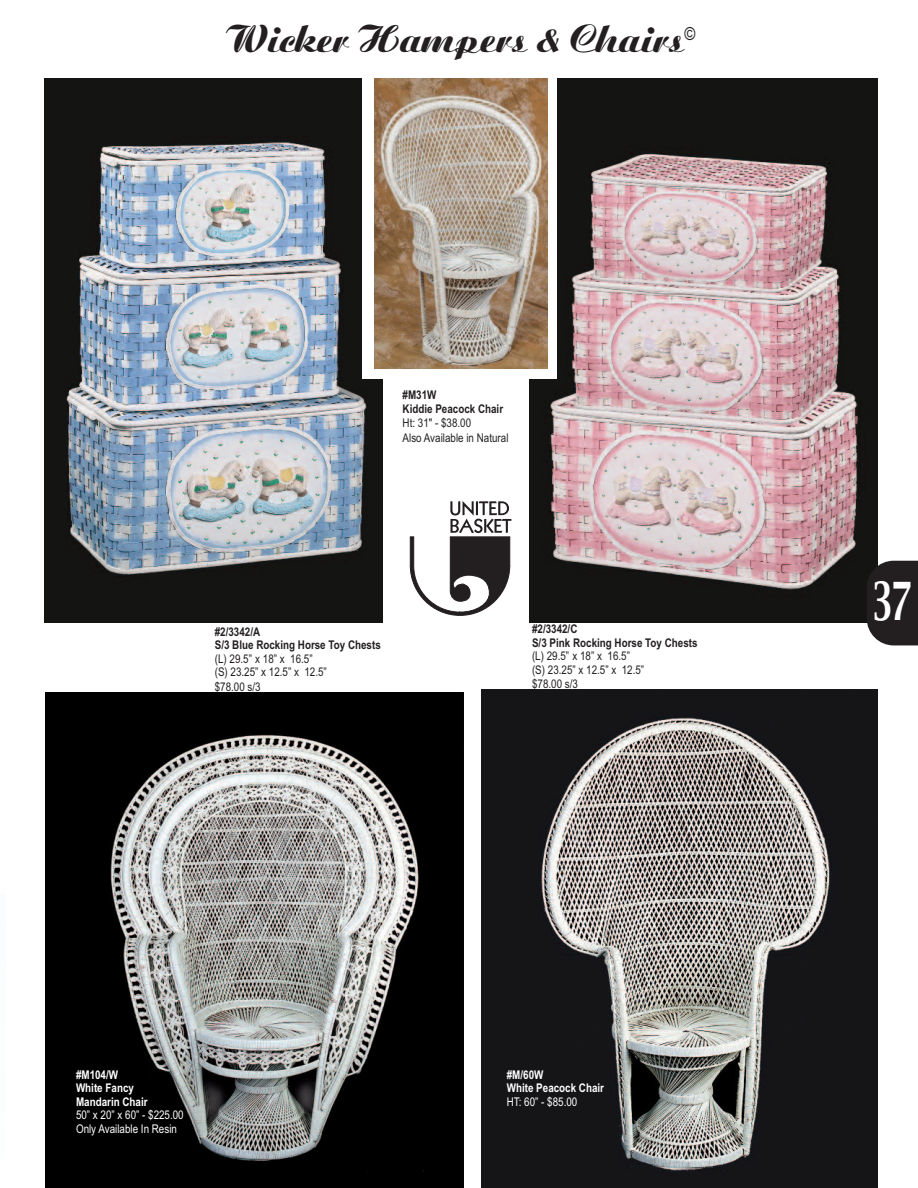
<style>
.page{position:relative;width:918px;height:1188px;background:#fff}
.page>*{position:absolute;margin:0;border:0;box-sizing:border-box;transform-origin:0 0}
.t1{font:45.75px "Capitals";color:#fff;scale:.64 1}
.t2{font:800 39px "Arian";color:#231f20}
.t3{font:12px/14px "Arial Narrow";color:#231f20}
.t4{font:700 12px/13.5px "Arial Narrow";color:#231f20}
.t5{font:700 12px/13.5px "Arial Narrow";color:#fff}
.t6{font:12px/14.4px "Arial Narrow";color:#fff}
</style>
<div class="page">
<img style="left:530px;top:78px;width:348px;height:545px">
<img style="left:45px;top:78px;width:337px;height:544px">
<div style="left:362px;top:62px;width:195px;height:317px;background:#fff"></div>
<svg style="left:867px;top:561px;width:51px;height:84px;background:#2a2728"></svg>
<img style="left:482px;top:690px;width:396px;height:498px">
<img style="left:46px;top:693px;width:418px;height:495px">
<svg style="left:410px;top:501px;width:101px;height:115px"></svg>
<img style="left:375px;top:78px;width:172px;height:291px">
<h2 class="t2" style="left:228px;top:17px;width:469px">Wicker Hampers &amp; Chairs<sup>©</sup></h2>
<p class="t4" style="left:403px;top:387px;width:102px;line-height:14.4px">#M31W<br>Kiddie Peacock Chair</p>
<p class="t3" style="left:403px;top:415px;width:107px;line-height:14.4px">Ht: 31" - $38.00<br>Also Available in Natural</p>
<p class="t4" style="left:215px;top:624px;width:168px">#2/3342/A<br>S/3 Blue Rocking Horse Toy Chests</p>
<p class="t3" style="left:215px;top:651px;width:114px">(L) 29.5” x 18” x 16.5” (S) 23.25” x 12.5” x 12.5” $78.00 s/3</p>
<p class="t4" style="left:532px;top:622px;width:167px">#2/3342/C<br>S/3 Pink Rocking Horse Toy Chests</p>
<p class="t3" style="left:532px;top:649px;width:114px">(L) 29.5” x 18” x 16.5” (S) 23.25” x 12.5” x 12.5” $78.00 s/3</p>
<p class="t5" style="left:76px;top:1067px;width:73px">#M104/W<br>White Fancy<br>Mandarin Chair</p>
<p class="t6" style="left:76px;top:1107px;width:109px">50” x 20” x 60” - $225.00<br>Only Available In Resin</p>
<p class="t5" style="left:507px;top:1067px;width:99px">#M/60W<br>White Peacock Chair</p>
<p class="t6" style="left:507px;top:1094px;width:72px">HT: 60” - $85.00</p>
<h1 class="t1" style="left:873px;top:570px;width:62px">37</h1>
</div>
